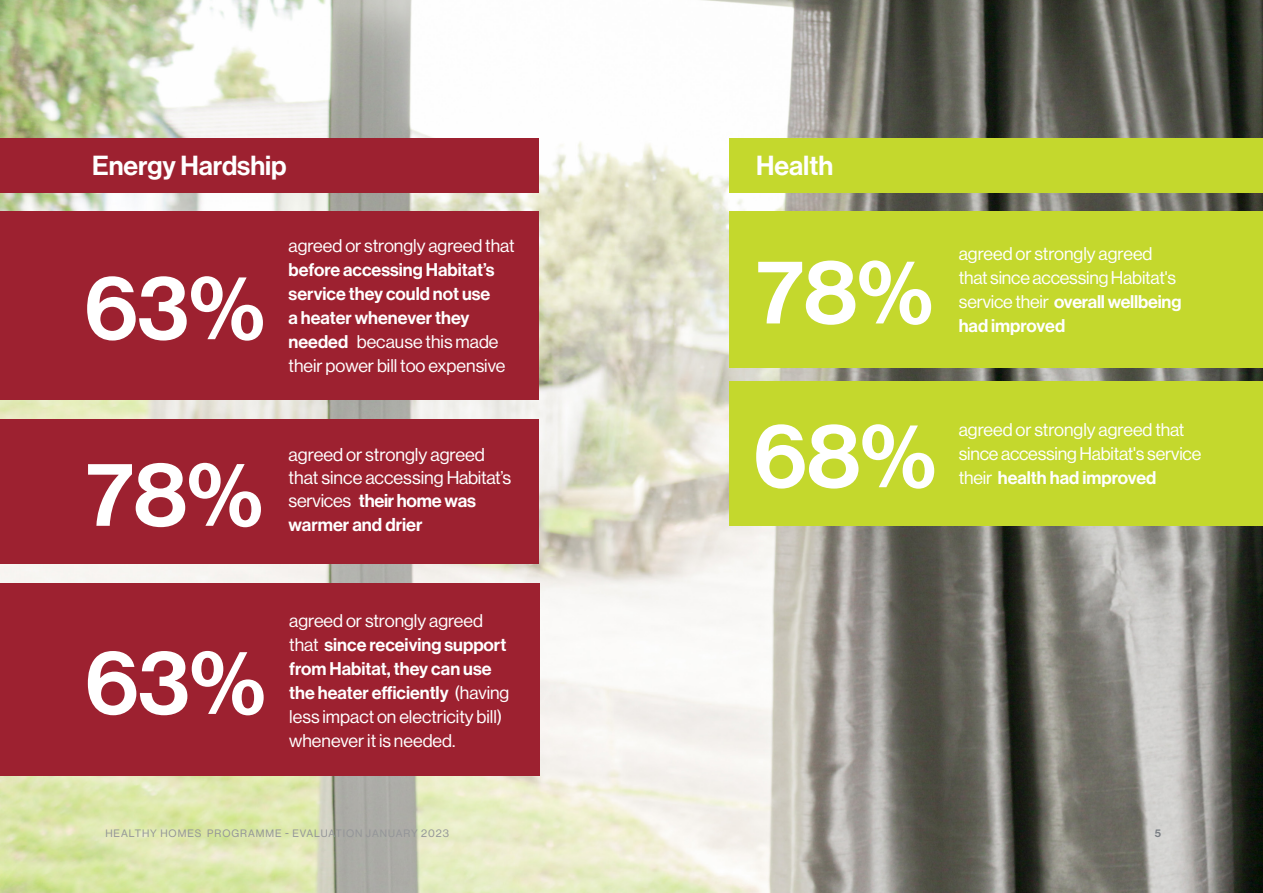
<style>
.page{position:relative;width:1263px;height:893px;background:#fff}
.page>*{position:absolute;margin:0;border:0;box-sizing:border-box;transform-origin:0 0}
.heading{font:90px "N Haas Grotesk DS Pro 65 Md";color:#fff}
.Performance{font:27px "N Haas Grotesk DS Pro 65 Md";color:#fff}
.Performance-2{font:18.3px/23.2px "N Haas Grotesk DS Pro 55 Rg";color:#fff}
.Performance-3{font:18px/24px "N Haas Grotesk DS Pro 55 Rg";color:#fff}
.Text_Stat{font:18px/24px "N Haas Grotesk DS Pro 65 Md";color:#fff}
.Text_Stat-2{font:18px/24px "N Haas Grotesk DS Pro 55 Rg";letter-spacing:-.01em;color:#fff}
.t1{font:10.5px "N Haas Grotesk DS Pro 55 Rg";letter-spacing:.09em;color:#939598}
.t2{font:10.5px "N Haas Grotesk DS Pro 65 Md";color:#787d83}
.s1{font-family:"N Haas Grotesk DS Pro 55 Rg"}
.s2{font-family:"N Haas Grotesk DS Pro 65 Md"}
</style>
<div class="page">
<img style="left:0;top:0;width:1263px;height:893px">
<div style="left:0;top:211px;width:538px;height:188px;background:#9d2130"></div>
<div style="left:0;top:138px;width:538px;height:54px;background:#9d2130"></div>
<div style="left:0;top:420px;width:538px;height:144px;background:#9d2130"></div>
<div style="left:0;top:583px;width:539px;height:193px;background:#9d2130"></div>
<div style="left:729px;top:211px;width:534px;height:157px;background:#c4d82d"></div>
<div style="left:729px;top:381px;width:534px;height:144px;background:#c4d82d"></div>
<div style="left:729px;top:138px;width:534px;height:54px;background:#c4d82d"></div>
<p class="Performance" style="left:92px;top:150px;width:196px">Energy Hardship</p>
<p class="Performance" style="left:756px;top:150px;width:79px">Health</p>
<p class="heading" style="left:84px;top:255px;width:182px">63%</p>
<p class="Text_Stat" style="left:289px;top:234px;width:228px"><span class="s1">agreed or strongly agreed that </span>before accessing Habitat’s service they could not use<br>a heater whenever they needed <span class="s1">because this made their power bill too expensive</span></p>
<p class="heading" style="left:756px;top:240px;width:178px">78%</p>
<p class="Performance-3" style="left:959px;top:242px;width:224px">agreed or strongly agreed that since accessing Habitat's service their <span class="s2">overall wellbeing had improved</span></p>
<p class="heading" style="left:86px;top:442px;width:178px">78%</p>
<p class="Performance-2" style="left:289px;top:443px;width:224px">agreed or strongly agreed that since accessing Habitat’s services <span class="s2">their home was warmer and drier</span></p>
<p class="heading" style="left:85px;top:630px;width:182px">63%</p>
<p class="Performance-3" style="left:289px;top:608px;width:222px">agreed or strongly agreed that <span class="s2">since receiving support from Habitat, they can use the heater efficiently</span> (having less impact on electricity bill) whenever it is needed.</p>
<p class="heading" style="left:753px;top:404px;width:184px">68%</p>
<p class="Text_Stat-2" style="left:959px;top:418px;width:244px">agreed or strongly agreed that since accessing Habitat's service their <span class="s2">health had improved</span></p>
<p class="t1" style="left:105px;top:828px;width:345px">HEALTHY HOMES PROGRAMME - EVALUATION JANUARY 2023</p>
<p class="t2" style="left:1155px;top:828px;width:8px">5</p>
</div>
